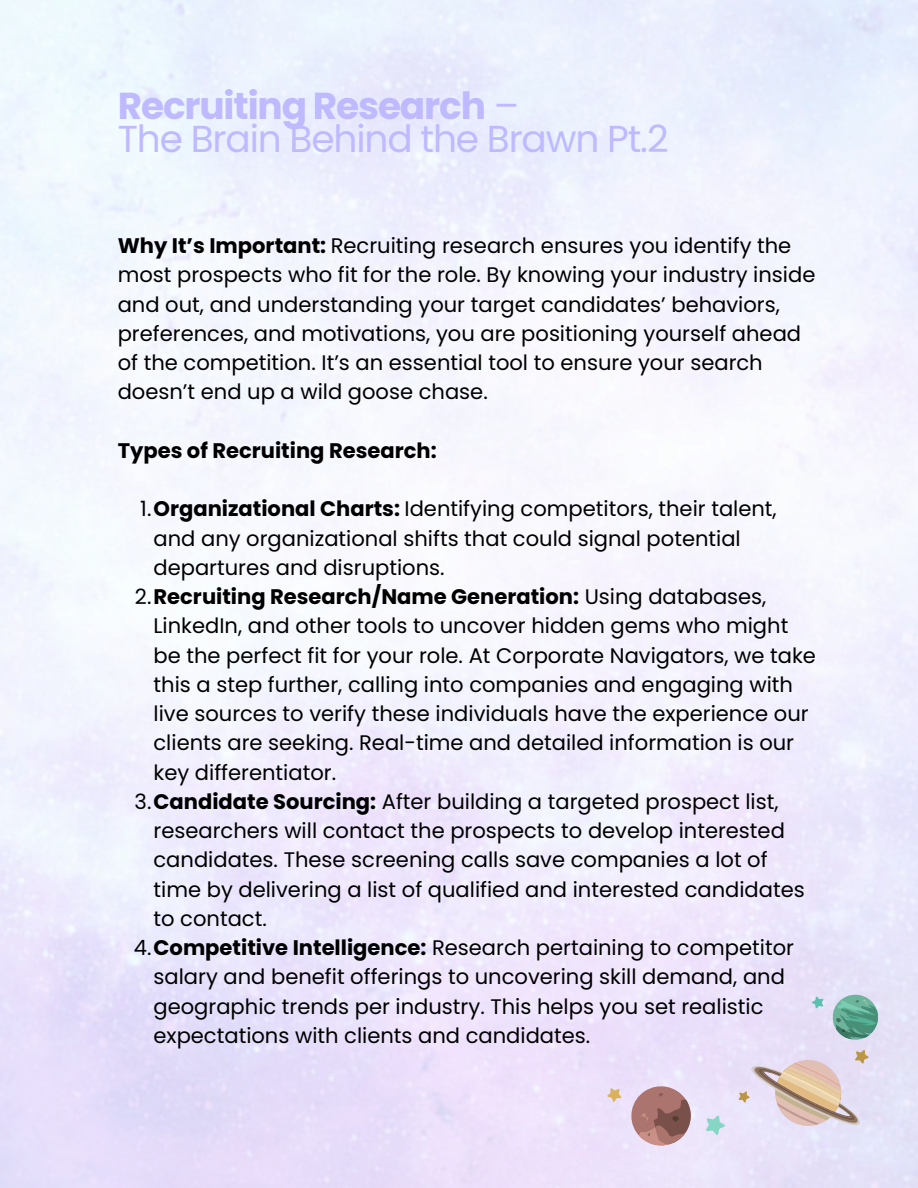
<style>
.page{position:relative;width:918px;height:1188px;background:#fff}
.page>*{position:absolute;margin:0;border:0;box-sizing:border-box;transform-origin:0 0}
.t1{font:37.5px/33.8px "Poppins";letter-spacing:-.03em;color:#bfbaff}
.t2{font:21px/29.2px "Poppins";color:#000}
.t3{font:700 21px "Poppins";color:#000}
.s1{font-weight:700}
.s2{font-weight:400}
</style>
<div class="page">
<svg style="left:607px;top:1088px;width:14px;height:14px"></svg>
<svg style="left:812px;top:996px;width:12px;height:13px"></svg>
<svg style="left:706px;top:1115px;width:19px;height:20px"></svg>
<svg style="left:738px;top:1050px;width:131px;height:80px;background:#dccdd0"></svg>
<svg style="left:631px;top:1086px;width:63px;height:59px;background:#b38a8c"></svg>
<svg style="left:833px;top:995px;width:45px;height:45px;background:#75aea0"></svg>
<h1 class="t1" style="left:118px;top:89px;width:552px"><span class="s1">Recruiting Research</span> –<br>The Brain Behind the Brawn Pt.2</h1>
<p class="t2" style="left:118px;top:231px;width:699px"><span class="s1">Why It’s Important:</span> Recruiting research ensures you identify the most prospects who fit for the role. By knowing your industry inside and out, and understanding your target candidates’ behaviors, preferences, and motivations, you are positioning yourself ahead of the competition. It’s an essential tool to ensure your search doesn’t end up a wild goose chase.</p>
<p class="t3" style="left:118px;top:436px;width:320px">Types of Recruiting Research:</p>
<p class="t2" style="left:140px;top:494px;width:638px">1.<span class="s1">Organizational Charts:</span> Identifying competitors, their talent,</p>
<p class="t2" style="left:154px;top:524px;width:589px">and any organizational shifts that could signal potential</p>
<p class="t2" style="left:154px;top:553px;width:293px">departures and disruptions.</p>
<p class="t3" style="left:135px;top:582px;width:633px"><span class="s2">2.</span>Recruiting Research/Name Generation: <span class="s2">Using databases,</span></p>
<p class="t2" style="left:154px;top:611px;width:636px">LinkedIn, and other tools to uncover hidden gems who might</p>
<p class="t2" style="left:154px;top:641px;width:664px">be the perfect fit for your role. At Corporate Navigators, we take</p>
<p class="t2" style="left:154px;top:670px;width:641px">this a step further, calling into companies and engaging with</p>
<p class="t2" style="left:154px;top:699px;width:657px">live sources to verify these individuals have the experience our</p>
<p class="t2" style="left:154px;top:728px;width:642px">clients are seeking. Real-time and detailed information is our</p>
<p class="t2" style="left:154px;top:758px;width:184px">key differentiator.</p>
<p class="t2" style="left:135px;top:787px;width:645px">3.<span class="s1">Candidate Sourcing:</span> After building a targeted prospect list,</p>
<p class="t2" style="left:154px;top:816px;width:633px">researchers will contact the prospects to develop interested</p>
<p class="t2" style="left:154px;top:845px;width:616px">candidates. These screening calls save companies a lot of</p>
<p class="t2" style="left:154px;top:875px;width:653px">time by delivering a list of qualified and interested candidates</p>
<p class="t2" style="left:154px;top:904px;width:115px">to contact.</p>
<p class="t2" style="left:134px;top:933px;width:662px">4.<span class="s1">Competitive Intelligence:</span> Research pertaining to competitor</p>
<p class="t2" style="left:154px;top:962px;width:633px">salary and benefit offerings to uncovering skill demand, and</p>
<p class="t2" style="left:154px;top:992px;width:611px">geographic trends per industry. This helps you set realistic</p>
<p class="t2" style="left:154px;top:1021px;width:438px">expectations with clients and candidates.</p>
</div>
